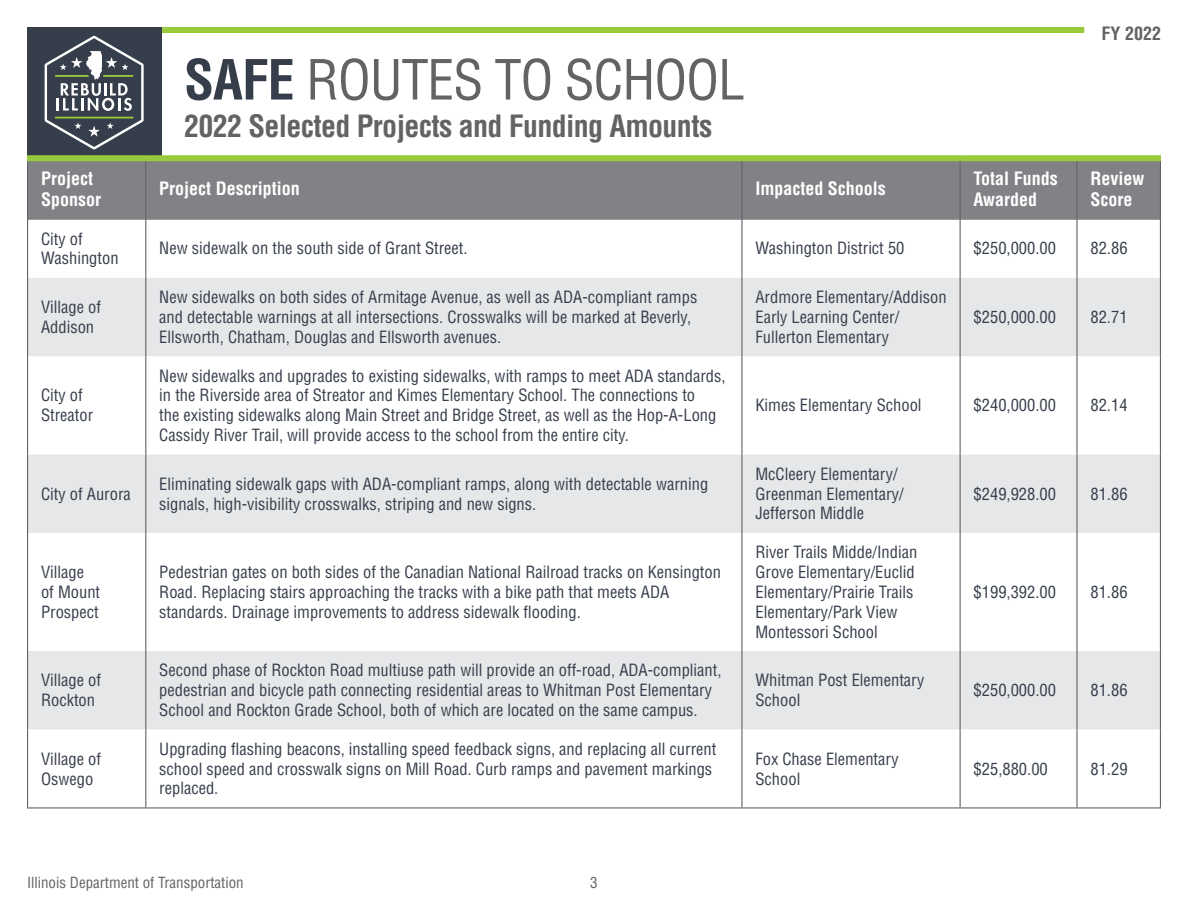
<style>
.page{position:relative;width:1188px;height:918px;background:#fff}
.page>*{position:absolute;margin:0;border:0;box-sizing:border-box;transform-origin:0 0}
.t1{font:condensed 54px "Helvetica LT Std";letter-spacing:-.02em;color:#636366}
.t2{font:700 condensed 30px "Helvetica LT Std";letter-spacing:-.02em;color:#636366}
.t3{font:700 condensed 18px/21.6px "Helvetica LT Std";color:#fff}
.t4{font:700 condensed 18px "Helvetica LT Std";color:#636366}
.Body{font:condensed 16.5px/19.8px "Helvetica LT Std";color:#373e4b}
.t5{font:condensed 15px "Helvetica LT Std";color:#636366}
.s1{font-weight:700;color:#373e4b}
</style>
<div class="page">
<div style="left:161px;top:27px;width:923px;height:6px;background:#99ca3b"></div>
<div style="left:27px;top:27px;width:134px;height:128px;background:#373e4b"></div>
<svg style="left:45px;top:36px;width:99px;height:113px"></svg>
<div style="left:28px;top:161px;width:1132px;height:59px;background:#808285"></div>
<svg style="left:28px;top:278px;width:1132px;height:451px;fill:#e6e7e9"></svg>
<hr style="left:145px;top:161px;width:1px;height:59px;background:#636366">
<hr style="left:741px;top:161px;width:2px;height:59px;background:#636366">
<hr style="left:960px;top:161px;width:1px;height:59px;background:#636366">
<hr style="left:1076px;top:161px;width:2px;height:59px;background:#636366">
<hr style="left:145px;top:220px;width:1px;height:58px;background:#636366">
<hr style="left:741px;top:220px;width:2px;height:58px;background:#636366">
<hr style="left:960px;top:220px;width:1px;height:58px;background:#636366">
<hr style="left:1076px;top:220px;width:2px;height:58px;background:#636366">
<hr style="left:145px;top:278px;width:1px;height:78px;background:#636366">
<hr style="left:741px;top:278px;width:2px;height:78px;background:#636366">
<hr style="left:960px;top:278px;width:1px;height:78px;background:#636366">
<hr style="left:1076px;top:278px;width:2px;height:78px;background:#636366">
<hr style="left:145px;top:356px;width:1px;height:99px;background:#636366">
<hr style="left:741px;top:356px;width:2px;height:99px;background:#636366">
<hr style="left:960px;top:356px;width:1px;height:99px;background:#636366">
<hr style="left:1076px;top:356px;width:2px;height:99px;background:#636366">
<hr style="left:145px;top:455px;width:1px;height:78px;background:#636366">
<hr style="left:741px;top:455px;width:2px;height:78px;background:#636366">
<hr style="left:960px;top:455px;width:1px;height:78px;background:#636366">
<hr style="left:1076px;top:455px;width:2px;height:78px;background:#636366">
<hr style="left:145px;top:533px;width:1px;height:118px;background:#636366">
<hr style="left:741px;top:533px;width:2px;height:118px;background:#636366">
<hr style="left:960px;top:533px;width:1px;height:118px;background:#636366">
<hr style="left:1076px;top:533px;width:2px;height:118px;background:#636366">
<hr style="left:145px;top:651px;width:1px;height:78px;background:#636366">
<hr style="left:741px;top:651px;width:2px;height:78px;background:#636366">
<hr style="left:960px;top:651px;width:1px;height:78px;background:#636366">
<hr style="left:1076px;top:651px;width:2px;height:78px;background:#636366">
<hr style="left:145px;top:729px;width:1px;height:78px;background:#636366">
<hr style="left:741px;top:729px;width:2px;height:78px;background:#636366">
<hr style="left:960px;top:729px;width:1px;height:78px;background:#636366">
<hr style="left:1076px;top:729px;width:2px;height:78px;background:#636366">
<hr style="left:27px;top:220px;width:1px;height:58px;background:#636366">
<hr style="left:1160px;top:220px;width:1px;height:58px;background:#636366">
<hr style="left:27px;top:278px;width:1px;height:78px;background:#636366">
<hr style="left:1160px;top:278px;width:1px;height:78px;background:#636366">
<hr style="left:27px;top:356px;width:1px;height:99px;background:#636366">
<hr style="left:1160px;top:356px;width:1px;height:99px;background:#636366">
<hr style="left:27px;top:455px;width:1px;height:78px;background:#636366">
<hr style="left:1160px;top:455px;width:1px;height:78px;background:#636366">
<hr style="left:27px;top:533px;width:1px;height:118px;background:#636366">
<hr style="left:1160px;top:533px;width:1px;height:118px;background:#636366">
<hr style="left:27px;top:651px;width:1px;height:78px;background:#636366">
<hr style="left:1160px;top:651px;width:1px;height:78px;background:#636366">
<hr style="left:27px;top:729px;width:1px;height:78px;background:#636366">
<hr style="left:1160px;top:729px;width:1px;height:78px;background:#636366">
<div style="left:27px;top:155px;width:119px;height:6px;background:#99ca3b"></div>
<div style="left:146px;top:155px;width:596px;height:6px;background:#99ca3b"></div>
<div style="left:742px;top:155px;width:218px;height:6px;background:#99ca3b"></div>
<div style="left:960px;top:155px;width:117px;height:6px;background:#99ca3b"></div>
<div style="left:1077px;top:155px;width:84px;height:6px;background:#99ca3b"></div>
<hr style="left:27px;top:161px;width:1px;height:59px;background:#636366">
<hr style="left:1160px;top:161px;width:1px;height:59px;background:#636366">
<hr style="left:27px;top:807px;width:119px;height:2px;background:#636366">
<hr style="left:146px;top:807px;width:596px;height:2px;background:#636366">
<hr style="left:742px;top:807px;width:218px;height:2px;background:#636366">
<hr style="left:960px;top:807px;width:117px;height:2px;background:#636366">
<hr style="left:1077px;top:807px;width:84px;height:2px;background:#636366">
<h1 class="t1" style="left:184px;top:46px;width:562px"><span class="s1">SAFE</span> ROUTES TO SCHOOL</h1>
<h2 class="t2" style="left:184px;top:107px;width:530px">2022 Selected Projects and Funding Amounts</h2>
<p class="t4" style="left:1101px;top:23px;width:61px">FY 2022</p>
<p class="t3" style="left:41px;top:167px;width:61px">Project<br>Sponsor</p>
<p class="t3" style="left:159px;top:178px;width:142px">Project Description</p>
<p class="t3" style="left:755px;top:178px;width:132px">Impacted Schools</p>
<p class="t3" style="left:974px;top:167px;width:86px">Total Funds<br>Awarded</p>
<p class="t3" style="left:1090px;top:167px;width:55px">Review<br>Score</p>
<p class="Body" style="left:41px;top:229px;width:79px">City of<br>Washington</p>
<p class="Body" style="left:159px;top:238px;width:310px">New sidewalk on the south side of Grant Street.</p>
<p class="Body" style="left:755px;top:238px;width:151px">Washington District 50</p>
<p class="Body" style="left:974px;top:238px;width:84px">$250,000.00</p>
<p class="Body" style="left:1090px;top:238px;width:39px">82.86</p>
<p class="Body" style="left:41px;top:297px;width:62px">Village of<br>Addison</p>
<p class="Body" style="left:159px;top:287px;width:540px">New sidewalks on both sides of Armitage Avenue, as well as ADA-compliant ramps and detectable warnings at all intersections. Crosswalks will be marked at Beverly,<br>Ellsworth, Chatham, Douglas and Ellsworth avenues.</p>
<p class="Body" style="left:755px;top:287px;width:193px">Ardmore Elementary/Addison<br>Early Learning Center/<br>Fullerton Elementary</p>
<p class="Body" style="left:974px;top:307px;width:84px">$250,000.00</p>
<p class="Body" style="left:1090px;top:307px;width:39px">82.71</p>
<p class="Body" style="left:41px;top:385px;width:54px">City of<br>Streator</p>
<p class="Body" style="left:159px;top:366px;width:568px">New sidewalks and upgrades to existing sidewalks, with ramps to meet ADA standards, in the Riverside area of Streator and Kimes Elementary School. The connections to<br>the existing sidewalks along Main Street and Bridge Street, as well as the Hop-A-Long Cassidy River Trail, will provide access to the school from the entire city.</p>
<p class="Body" style="left:755px;top:395px;width:168px">Kimes Elementary School</p>
<p class="Body" style="left:974px;top:395px;width:84px">$240,000.00</p>
<p class="Body" style="left:1090px;top:395px;width:39px">82.14</p>
<p class="Body" style="left:41px;top:484px;width:91px">City of Aurora</p>
<p class="Body" style="left:159px;top:474px;width:550px">Eliminating sidewalk gaps with ADA-compliant ramps, along with detectable warning signals, high-visibility crosswalks, striping and new signs.</p>
<p class="Body" style="left:755px;top:464px;width:150px">McCleery Elementary/<br>Greenman Elementary/<br>Jefferson Middle</p>
<p class="Body" style="left:41px;top:562px;width:61px">Village of Mount<br>Prospect</p>
<p class="Body" style="left:159px;top:562px;width:563px">Pedestrian gates on both sides of the Canadian National Railroad tracks on Kensington<br>Road. Replacing stairs approaching the tracks with a bike path that meets ADA standards. Drainage improvements to address sidewalk flooding.</p>
<p class="Body" style="left:755px;top:542px;width:163px">River Trails Midde/Indian<br>Grove Elementary/Euclid<br>Elementary/Prairie Trails<br>Elementary/Park View<br>Montessori School</p>
<p class="Body" style="left:974px;top:484px;width:84px">$249,928.00</p>
<p class="Body" style="left:1090px;top:484px;width:39px">81.86</p>
<p class="Body" style="left:974px;top:582px;width:84px">$199,392.00</p>
<p class="Body" style="left:1090px;top:582px;width:39px">81.86</p>
<p class="Body" style="left:41px;top:670px;width:62px">Village of<br>Rockton</p>
<p class="Body" style="left:159px;top:660px;width:564px">Second phase of Rockton Road multiuse path will provide an off-road, ADA-compliant, pedestrian and bicycle path connecting residential areas to Whitman Post Elementary<br>School and Rockton Grade School, both of which are located on the same campus.</p>
<p class="Body" style="left:755px;top:670px;width:170px">Whitman Post Elementary<br>School</p>
<p class="Body" style="left:974px;top:680px;width:84px">$250,000.00</p>
<p class="Body" style="left:1090px;top:680px;width:39px">81.86</p>
<p class="Body" style="left:41px;top:749px;width:62px">Village of<br>Oswego</p>
<p class="Body" style="left:159px;top:739px;width:559px">Upgrading flashing beacons, installing speed feedback signs, and replacing all current school speed and crosswalk signs on Mill Road. Curb ramps and pavement markings replaced.</p>
<p class="Body" style="left:755px;top:749px;width:145px">Fox Chase Elementary<br>School</p>
<p class="Body" style="left:974px;top:759px;width:76px">$25,880.00</p>
<p class="Body" style="left:1090px;top:759px;width:39px">81.29</p>
<p class="t5" style="left:27px;top:873px;width:218px">Illinois Department of Transportation</p>
<p class="t5" style="left:590px;top:873px;width:9px">3</p>
</div>
